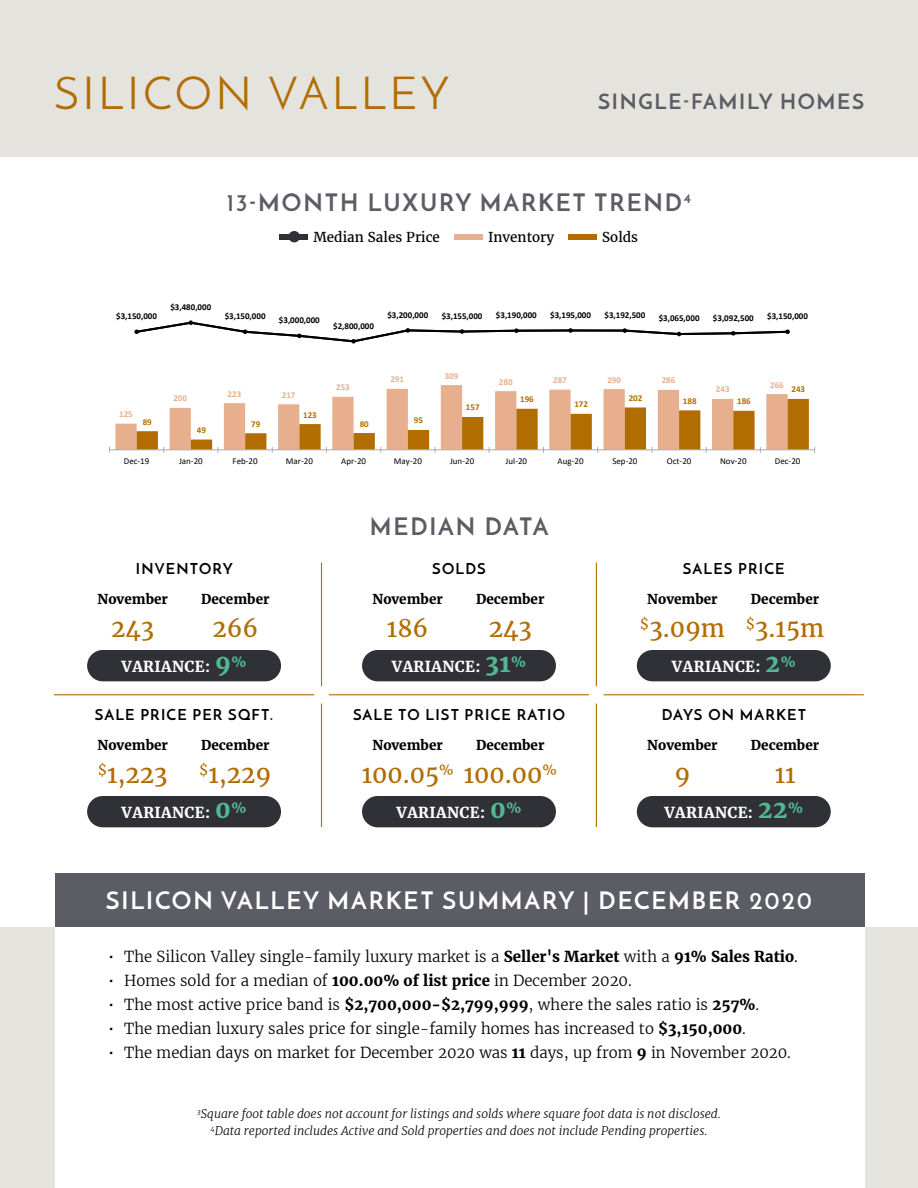
<style>
.page{position:relative;width:918px;height:1188px;background:#fff}
.page>*{position:absolute;margin:0;border:0;box-sizing:border-box;transform-origin:0 0}
.t1{font:45px "Josefin Sans";letter-spacing:.08em;color:#b16d03}
.t2{font:24px "Merriweather";color:#b16d03}
.t3{font:700 24px "Josefin Sans";letter-spacing:.08em;color:#fff}
.t4{font:700 24px "Josefin Sans";letter-spacing:.08em;color:#5c5c65}
.t5{font:700 21px "Josefin Sans";letter-spacing:.08em;color:#5c5c65}
.t6{font:300 15px "Merriweather";color:#000}
.t7{font:700 15px "Josefin Sans";letter-spacing:.08em;color:#000}
.t8{font:700 15px "Merriweather";letter-spacing:.025em;color:#fff}
.t9{font:700 13.5px "Merriweather";color:#000}
.t10{font:13.5px "Merriweather";color:#000}
.t11{font:italic 300 12px/16.5px "Merriweather";color:#000;text-align:center}
.t12{font:700 9px "Calibri";color:#000}
.t13{font:9px "Calibri";color:#000}
.t14{font:700 9px "Calibri";color:#e7af8d}
.t15{font:700 9px "Calibri";color:#b26d01}
.s1{font-size:24px;color:#51b991}
.s2{font-weight:700}
</style>
<div class="page">
<div style="left:0;top:0;width:918px;height:158px;background:#e5e3dd"></div>
<div style="left:0;top:927px;width:918px;height:261px;background:#e5e3dd"></div>
<div style="left:55px;top:925px;width:810px;height:263px;background:#fff"></div>
<div style="left:55px;top:873px;width:810px;height:54px;background:#5c5c65"></div>
<hr style="left:54px;top:694px;width:260px;height:1px;background:#b16d03">
<hr style="left:321px;top:563px;width:1px;height:123px;background:#b16d03">
<hr style="left:321px;top:704px;width:1px;height:123px;background:#b16d03">
<hr style="left:596px;top:563px;width:1px;height:123px;background:#b16d03">
<hr style="left:596px;top:704px;width:1px;height:123px;background:#b16d03">
<hr style="left:329px;top:694px;width:260px;height:1px;background:#b16d03">
<hr style="left:604px;top:694px;width:260px;height:1px;background:#b16d03">
<div style="left:569px;top:234px;width:28px;height:6px;background:#b16d03"></div>
<div style="left:280px;top:234px;width:28px;height:6px;background:#303037"></div>
<div style="left:289px;top:231px;width:11px;height:11px;background:#303037;border-radius:50%"></div>
<div style="left:454px;top:234px;width:29px;height:6px;background:#e7af8e"></div>
<svg style="left:115px;top:385px;width:673px;height:64px"></svg>
<hr style="left:110px;top:449px;width:705px;height:1px;background:#afabab">
<svg style="left:137px;top:399px;width:678px;height:54px"></svg>
<svg style="left:134px;top:320px;width:656px;height:24px"></svg>
<div style="left:87px;top:650px;width:194px;height:31px;background:#303037;border-radius:16px"></div>
<div style="left:362px;top:650px;width:194px;height:31px;background:#303037;border-radius:16px"></div>
<div style="left:637px;top:650px;width:194px;height:31px;background:#303037;border-radius:16px"></div>
<div style="left:637px;top:796px;width:194px;height:31px;background:#303037;border-radius:16px"></div>
<div style="left:362px;top:796px;width:194px;height:31px;background:#303037;border-radius:16px"></div>
<div style="left:87px;top:796px;width:194px;height:31px;background:#303037;border-radius:16px"></div>
<h1 class="t1" style="left:54px;top:66px;width:397px">SILICON VALLEY</h1>
<h3 class="t5" style="left:598px;top:88px;width:267px">SINGLE-FAMILY HOMES</h3>
<h2 class="t4" style="left:227px;top:188px;width:466px">13-MONTH LUXURY MARKET TREND<sup>4</sup></h2>
<p class="t10" style="left:314px;top:228px;width:128px">Median Sales Price</p>
<p class="t10" style="left:488px;top:228px;width:68px">Inventory</p>
<p class="t10" style="left:602px;top:228px;width:37px">Solds</p>
<p class="t12" style="left:116px;top:310px;width:42px">$3,150,000</p>
<p class="t12" style="left:170px;top:301px;width:42px">$3,480,000</p>
<p class="t12" style="left:225px;top:310px;width:42px">$3,150,000</p>
<p class="t12" style="left:279px;top:314px;width:42px">$3,000,000</p>
<p class="t12" style="left:333px;top:319px;width:42px">$2,800,000</p>
<p class="t12" style="left:387px;top:308px;width:42px">$3,200,000</p>
<p class="t12" style="left:442px;top:310px;width:42px">$3,155,000</p>
<p class="t12" style="left:496px;top:309px;width:42px">$3,190,000</p>
<p class="t12" style="left:550px;top:309px;width:42px">$3,195,000</p>
<p class="t12" style="left:604px;top:309px;width:42px">$3,192,500</p>
<p class="t12" style="left:659px;top:312px;width:42px">$3,065,000</p>
<p class="t12" style="left:713px;top:311px;width:42px">$3,092,500</p>
<p class="t12" style="left:767px;top:310px;width:42px">$3,150,000</p>
<p class="t14" style="left:119px;top:408px;width:15px">125</p>
<p class="t15" style="left:143px;top:415px;width:11px">89</p>
<p class="t14" style="left:173px;top:392px;width:15px">200</p>
<p class="t15" style="left:197px;top:424px;width:11px">49</p>
<p class="t14" style="left:228px;top:387px;width:15px">223</p>
<p class="t14" style="left:282px;top:389px;width:15px">217</p>
<p class="t15" style="left:251px;top:417px;width:11px">79</p>
<p class="t15" style="left:303px;top:408px;width:15px">123</p>
<p class="t14" style="left:336px;top:381px;width:15px">253</p>
<p class="t15" style="left:360px;top:417px;width:11px">80</p>
<p class="t14" style="left:390px;top:373px;width:15px">291</p>
<p class="t15" style="left:414px;top:414px;width:11px">95</p>
<p class="t14" style="left:445px;top:369px;width:15px">309</p>
<p class="t15" style="left:466px;top:401px;width:15px">157</p>
<p class="t14" style="left:499px;top:375px;width:15px">280</p>
<p class="t14" style="left:553px;top:374px;width:15px">287</p>
<p class="t14" style="left:607px;top:373px;width:15px">290</p>
<p class="t14" style="left:662px;top:374px;width:15px">286</p>
<p class="t14" style="left:716px;top:383px;width:15px">243</p>
<p class="t15" style="left:520px;top:393px;width:15px">196</p>
<p class="t15" style="left:574px;top:398px;width:15px">172</p>
<p class="t15" style="left:629px;top:392px;width:15px">202</p>
<p class="t15" style="left:683px;top:395px;width:15px">188</p>
<p class="t15" style="left:737px;top:395px;width:15px">186</p>
<p class="t14" style="left:770px;top:378px;width:15px">266</p>
<p class="t15" style="left:791px;top:383px;width:15px">243</p>
<p class="t13" style="left:124px;top:455px;width:27px">Dec-19</p>
<p class="t13" style="left:179px;top:455px;width:25px">Jan-20</p>
<p class="t13" style="left:233px;top:455px;width:27px">Feb-20</p>
<p class="t13" style="left:286px;top:455px;width:28px">Mar-20</p>
<p class="t13" style="left:341px;top:455px;width:26px">Apr-20</p>
<p class="t13" style="left:394px;top:455px;width:29px">May-20</p>
<p class="t13" style="left:450px;top:455px;width:26px">Jun-20</p>
<p class="t13" style="left:506px;top:455px;width:23px">Jul-20</p>
<p class="t13" style="left:558px;top:455px;width:28px">Aug-20</p>
<p class="t13" style="left:612px;top:455px;width:27px">Sep-20</p>
<p class="t13" style="left:667px;top:455px;width:26px">Oct-20</p>
<p class="t13" style="left:720px;top:455px;width:28px">Nov-20</p>
<p class="t13" style="left:775px;top:455px;width:27px">Dec-20</p>
<h2 class="t4" style="left:370px;top:511px;width:180px">MEDIAN DATA</h2>
<p class="t7" style="left:136px;top:559px;width:98px">INVENTORY</p>
<p class="t7" style="left:432px;top:559px;width:55px">SOLDS</p>
<p class="t7" style="left:683px;top:559px;width:103px">SALES PRICE</p>
<p class="t9" style="left:98px;top:590px;width:72px">November</p>
<p class="t9" style="left:201px;top:590px;width:70px">December</p>
<p class="t9" style="left:373px;top:590px;width:72px">November</p>
<p class="t9" style="left:476px;top:590px;width:70px">December</p>
<p class="t9" style="left:647px;top:590px;width:72px">November</p>
<p class="t9" style="left:751px;top:590px;width:70px">December</p>
<h2 class="t2" style="left:111px;top:613px;width:45px">243</h2>
<h2 class="t2" style="left:212px;top:613px;width:48px">266</h2>
<h2 class="t2" style="left:387px;top:613px;width:43px">186</h2>
<h2 class="t2" style="left:489px;top:613px;width:45px">243</h2>
<h2 class="t2" style="left:640px;top:613px;width:186px"><sup>$</sup>3.09m <sup>$</sup>3.15m</h2>
<p class="t8" style="left:122px;top:657px;width:127px">VARIANCE: <span class="s1">9</span><sup>%</sup></p>
<p class="t8" style="left:392px;top:657px;width:136px">VARIANCE: <span class="s1">31</span><sup>%</sup></p>
<p class="t8" style="left:672px;top:657px;width:125px">VARIANCE: <span class="s1">2</span><sup>%</sup></p>
<p class="t7" style="left:95px;top:705px;width:180px">SALE PRICE PER SQFT.</p>
<p class="t7" style="left:353px;top:705px;width:213px">SALE TO LIST PRICE RATIO</p>
<p class="t7" style="left:662px;top:705px;width:146px">DAYS ON MARKET</p>
<p class="t9" style="left:98px;top:736px;width:72px">November</p>
<p class="t9" style="left:201px;top:736px;width:70px">December</p>
<p class="t9" style="left:373px;top:736px;width:72px">November</p>
<p class="t9" style="left:476px;top:736px;width:70px">December</p>
<p class="t9" style="left:647px;top:736px;width:72px">November</p>
<p class="t9" style="left:751px;top:736px;width:70px">December</p>
<h2 class="t2" style="left:98px;top:759px;width:71px"><sup>$</sup>1,223</h2>
<h2 class="t2" style="left:199px;top:759px;width:74px"><sup>$</sup>1,229</h2>
<h2 class="t2" style="left:362px;top:759px;width:197px">100.05<sup>%</sup> 100.00<sup>%</sup></h2>
<h2 class="t2" style="left:675px;top:759px;width:17px">9</h2>
<h2 class="t2" style="left:775px;top:759px;width:22px">11</h2>
<p class="t8" style="left:122px;top:803px;width:126px">VARIANCE: <span class="s1">0</span><sup>%</sup></p>
<p class="t8" style="left:397px;top:803px;width:126px">VARIANCE: <span class="s1">0</span><sup>%</sup></p>
<p class="t8" style="left:664px;top:803px;width:140px">VARIANCE: <span class="s1">22</span><sup>%</sup></p>
<h2 class="t3" style="left:106px;top:886px;width:708px">SILICON VALLEY MARKET SUMMARY | DECEMBER 2020</h2>
<p class="t6" style="left:108px;top:947px;width:691px">• The Silicon Valley single-family luxury market is a <span class="s2">Seller's Market</span> with a <span class="s2">91% Sales Ratio</span>.</p>
<p class="t6" style="left:108px;top:971px;width:525px">• Homes sold for a median of <span class="s2">100.00% of list price</span> in December 2020.</p>
<p class="t6" style="left:108px;top:995px;width:653px">• The most active price band is <span class="s2">$2,700,000-$2,799,999</span>, where the sales ratio is <span class="s2">257%</span>.</p>
<p class="t6" style="left:108px;top:1019px;width:639px">• The median luxury sales price for single-family homes has increased to <span class="s2">$3,150,000</span>.</p>
<p class="t6" style="left:108px;top:1043px;width:684px">• The median days on market for December 2020 was <span class="s2">11</span> days, up from <span class="s2">9</span> in November 2020.</p>
<p class="t11" style="left:197px;top:1106px;width:525px"><sup>3</sup>Square foot table does not account for listings and solds where square foot data is not disclosed.<br><sup>4</sup>Data reported includes Active and Sold properties and does not include Pending properties.</p>
</div>
